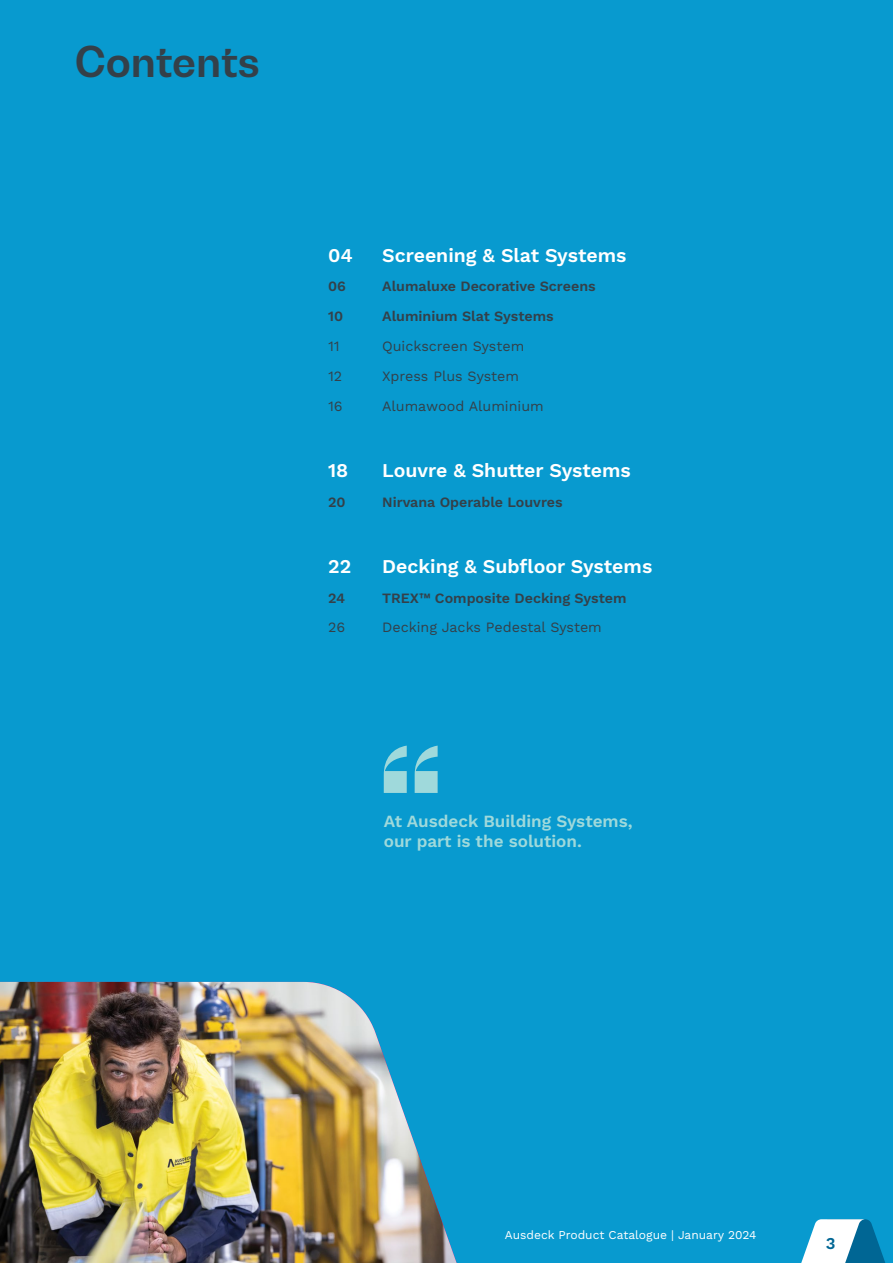
<style>
.page{position:relative;width:893px;height:1263px;background:#089acf}
.page>*{position:absolute;margin:0;border:0;box-sizing:border-box;transform-origin:0 0}
.t1{font:700 42px "Bw Gradual";color:#344049}
.t2{font:19.5px "Work Sans";color:#fff}
.t3{font:17.1px/20.5px "Work Sans";color:#9fd9db}
.t4{font:16.5px "Work Sans";color:#006694}
.t5{font:14.25px "Work Sans";color:#344049}
.t6{font:12px "Work Sans";color:#fff}
</style>
<div class="page">
<svg style="left:384px;top:746px;width:23px;height:47px"></svg>
<svg style="left:415px;top:746px;width:23px;height:47px"></svg>
<img style="left:0;top:982px;width:457px;height:281px">
<svg style="left:801px;top:1219px;width:85px;height:44px"></svg>
<h1 class="t1" style="left:75px;top:34px;width:187px">Contents</h1>
<h2 class="t2" style="left:328px;top:240px;width:26px">04</h2>
<h2 class="t2" style="left:382px;top:240px;width:246px">Screening &amp; Slat Systems</h2>
<p class="t5" style="left:328px;top:276px;width:19px">06</p>
<p class="t5" style="left:382px;top:276px;width:215px">Alumaluxe Decorative Screens</p>
<p class="t5" style="left:328px;top:306px;width:16px">10</p>
<p class="t5" style="left:382px;top:306px;width:173px">Aluminium Slat Systems</p>
<p class="t5" style="left:328px;top:338px;width:13px">11</p>
<p class="t5" style="left:382px;top:338px;width:144px">Quickscreen System</p>
<p class="t5" style="left:328px;top:368px;width:16px">12</p>
<p class="t5" style="left:382px;top:368px;width:138px">Xpress Plus System</p>
<p class="t5" style="left:328px;top:398px;width:16px">16</p>
<p class="t5" style="left:382px;top:398px;width:163px">Alumawood Aluminium</p>
<h2 class="t2" style="left:328px;top:455px;width:22px">18</h2>
<h2 class="t2" style="left:382px;top:455px;width:250px">Louvre &amp; Shutter Systems</h2>
<p class="t5" style="left:328px;top:491px;width:19px">20</p>
<p class="t5" style="left:382px;top:491px;width:182px">Nirvana Operable Louvres</p>
<h2 class="t2" style="left:328px;top:551px;width:25px">22</h2>
<h2 class="t2" style="left:382px;top:551px;width:272px">Decking &amp; Subfloor Systems</h2>
<p class="t5" style="left:328px;top:587px;width:19px">24</p>
<p class="t5" style="left:382px;top:587px;width:246px">TREX™ Composite Decking System</p>
<p class="t5" style="left:328px;top:619px;width:19px">26</p>
<p class="t5" style="left:382px;top:619px;width:221px">Decking Jacks Pedestal System</p>
<p class="t3" style="left:384px;top:810px;width:250px">At Ausdeck Building Systems, our part is the solution.</p>
<p class="t6" style="left:505px;top:1228px;width:253px">Ausdeck Product Catalogue | January 2024</p>
<p class="t4" style="left:826px;top:1230px;width:11px">3</p>
</div>
